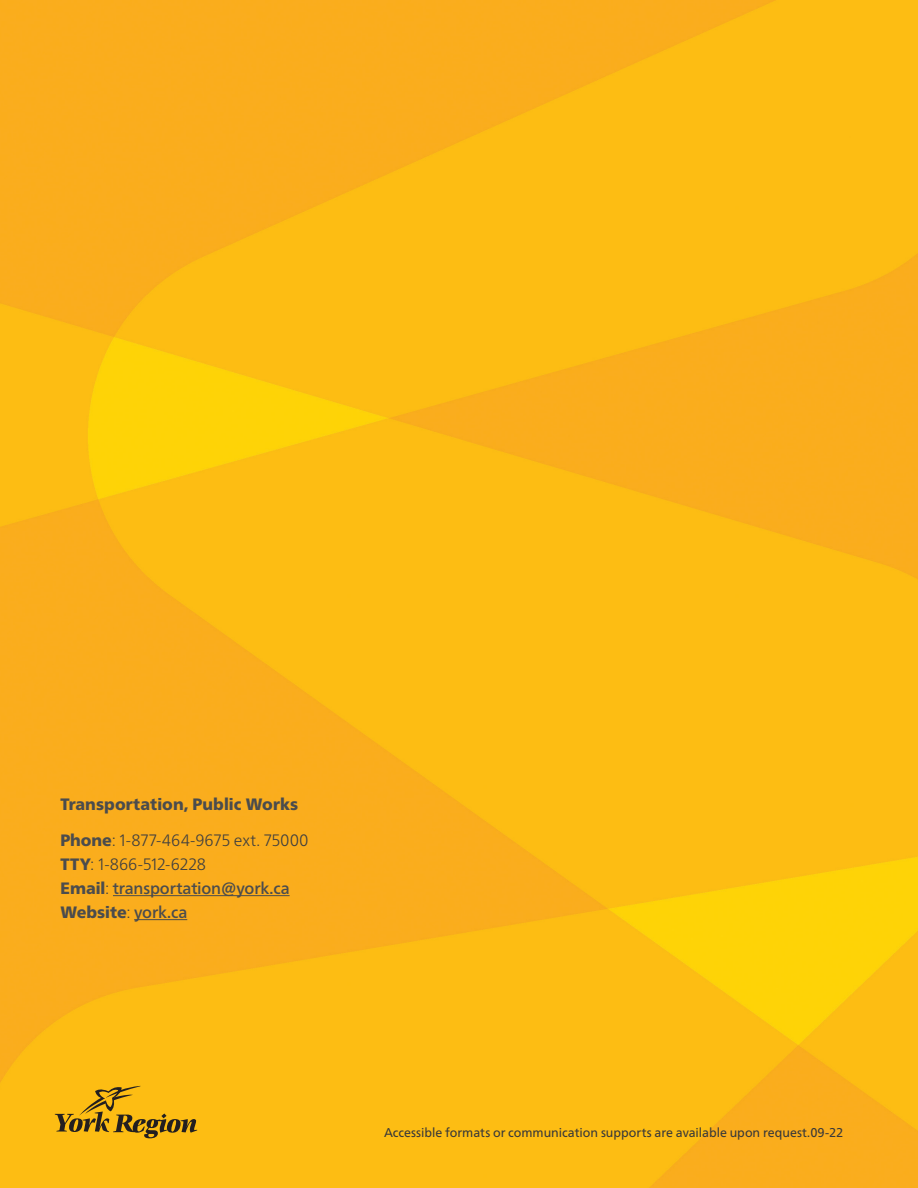
<style>
.page{position:relative;width:918px;height:1188px;background:#fff}
.page>*{position:absolute;margin:0;border:0;box-sizing:border-box;transform-origin:0 0}
.t1{font:300 16.5px/24px "Frutiger Neue LT Pro";letter-spacing:-.005em;color:#3e3e3f}
.t2{font:900 16.5px "Frutiger Neue LT Pro";letter-spacing:.005em;color:#4b4c4d}
.t3{font:12.75px "Frutiger Neue LT Pro";color:#383839}
.s1{font-weight:900;color:#4b4c4d}
.s2{font-weight:500;color:#4b4c4d}
</style>
<div class="page">
<img style="left:0;top:0;width:918px;height:1188px">
<hr style="left:113px;top:895px;width:177px;height:1px;background:#4b4c4d">
<hr style="left:134px;top:919px;width:53px;height:1px;background:#4b4c4d">
<svg style="left:55px;top:1086px;width:142px;height:52px;background:#d19d15"></svg>
<p class="t2" style="left:60px;top:794px;width:239px">Transportation, Public Works</p>
<p class="t1" style="left:60px;top:828px;width:250px"><span class="s1">Phone</span>: 1-877-464-9675 ext. 75000<br><span class="s1">TTY</span>: 1-866-512-6228<br><span class="s1">Email</span>: <span class="s2">transportation@york.ca<br></span><span class="s1">Website</span>: <span class="s2">york.ca</span></p>
<p class="t3" style="left:384px;top:1125px;width:461px">Accessible formats or communication supports are available upon request.09-22</p>
</div>
